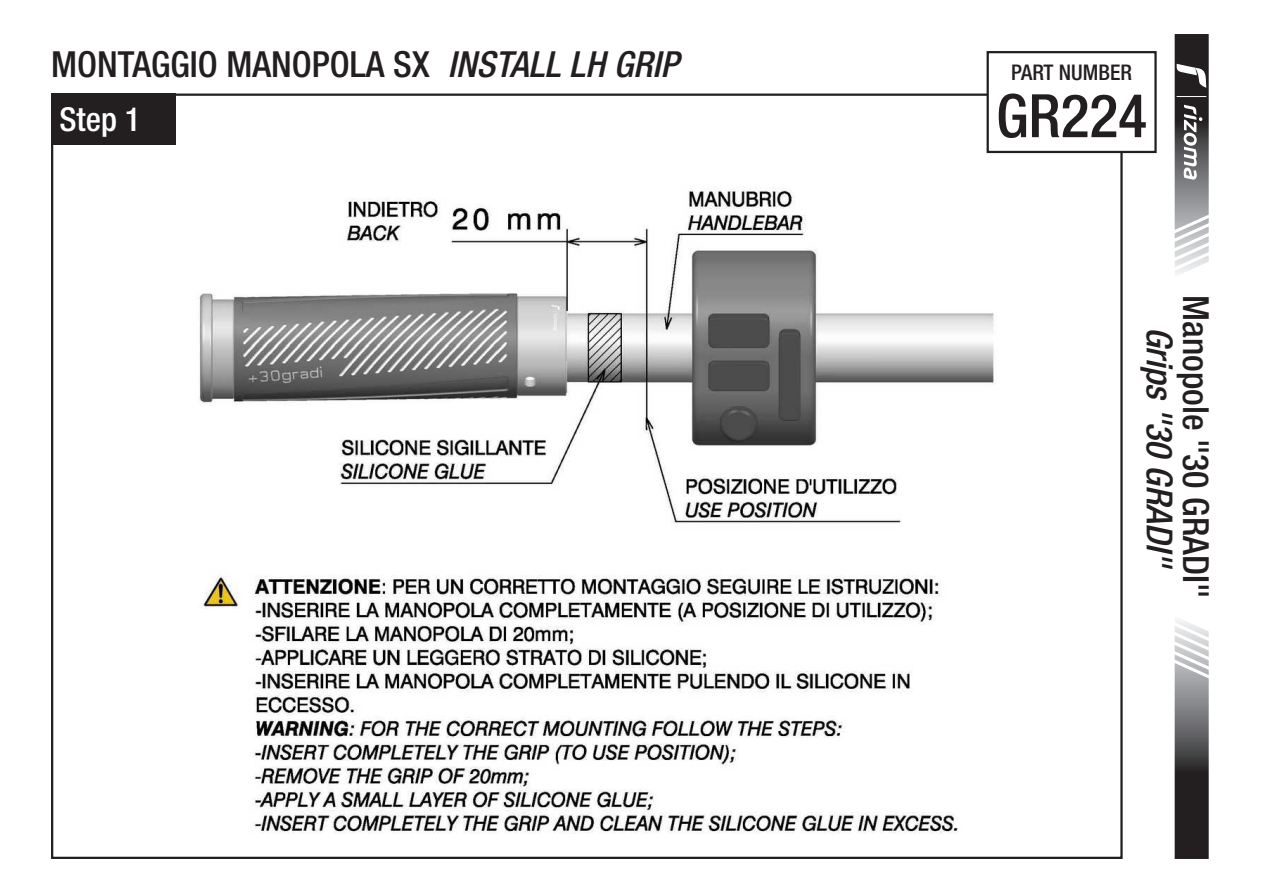
<style>
.page{position:relative;width:1263px;height:893px;background:#fff}
.page>*{position:absolute;margin:0;border:0;box-sizing:border-box;transform-origin:0 0}
.t1{font:500 condensed 60px "Helvetica Neue LT Std";color:#231f20}
.t2{font:500 condensed 36px "Helvetica Neue LT Std";color:#231f20}
.t3{font:italic 500 condensed 36px "Helvetica Neue LT Std";color:#231f20}
.t4{font:500 condensed 33px "Helvetica Neue LT Std";color:#fff}
.t5{font:500 condensed 21.6px "Helvetica Neue LT Std";color:#231f20}
.s1{font-style:italic}
</style>
<div class="page">
<img style="left:175px;top:103px;width:850px;height:731px">
<div style="left:51px;top:94px;width:124px;height:51px;background:#231f20"></div>
<svg style="left:1174px;top:620px;width:35px;height:239px;background:#706f70"></svg>
<svg style="left:1174px;top:34px;width:35px;height:240px"></svg>
<div style="left:988px;top:52px;width:167px;height:100px;background:#fff"></div>
<div style="left:986px;top:51px;width:171px;height:102px;border:2px solid #231f20"></div>
<p class="t2" style="left:51px;top:42px;width:629px">MONTAGGIO MANOPOLA SX <span class="s1">INSTALL LH GRIP</span></p>
<p class="t4" style="left:60px;top:99px;width:83px">Step 1</p>
<p class="t5" style="left:1011px;top:59px;width:122px">PART NUMBER</p>
<h1 class="t1" style="left:996px;top:80px;width:152px">GR224</h1>
<p class="t2" style="left:1217px;top:295px;width:305px;rotate:90deg">Manopole "30 GRADI"</p>
<p class="t3" style="left:1181px;top:327px;width:243px;rotate:90deg">Grips "30 GRADI"</p>
</div>
